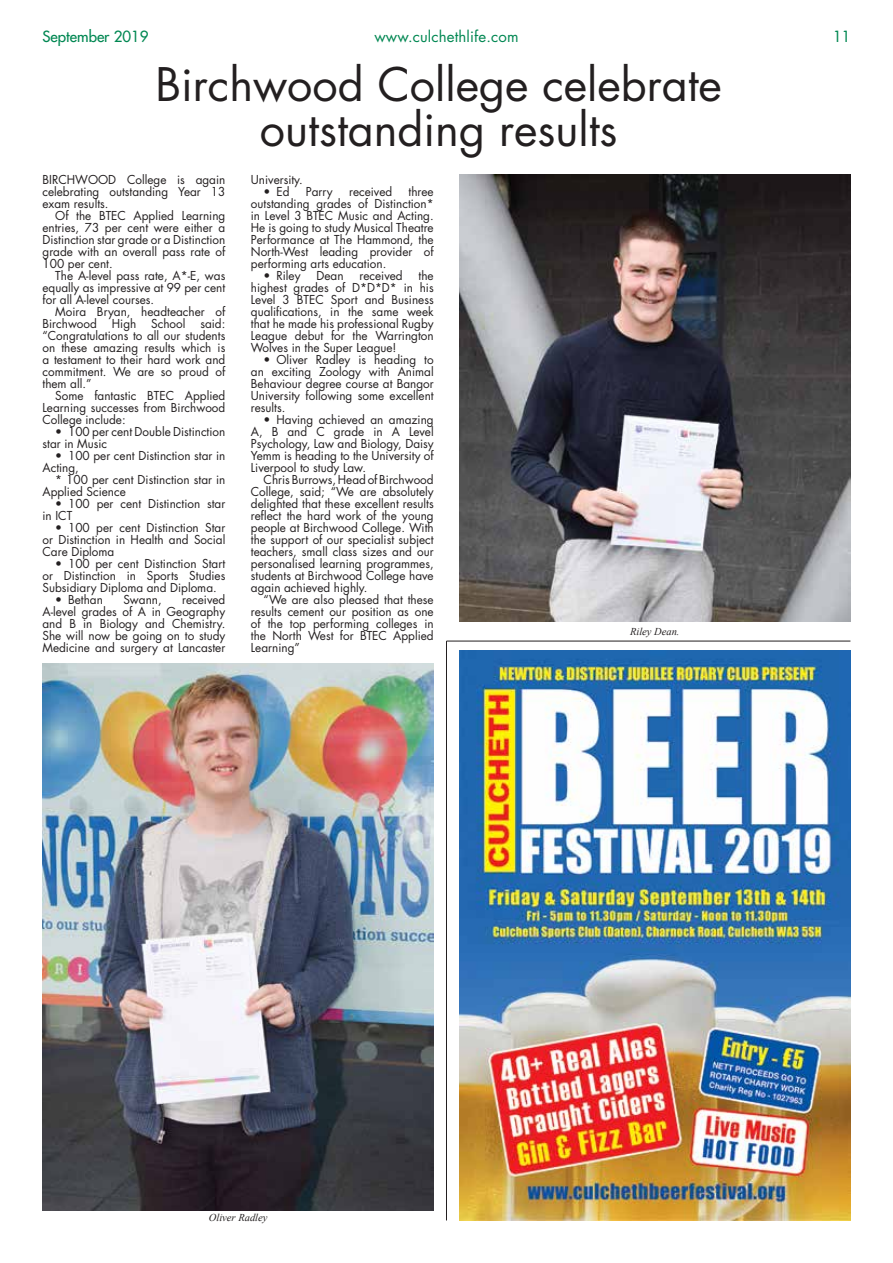
<style>
.page{position:relative;width:893px;height:1263px;background:#fff}
.page>*{position:absolute;margin:0;border:0;box-sizing:border-box;transform-origin:0 0}
.t1{font:45px/45px "Futura Std";color:#231f20;text-align:center}
.t2{font:15px "Futura Std";letter-spacing:.01em;color:#008752}
.t3{font:500 15px "Futura Std";color:#008752}
.t4{font:12px/12px "Futura Std";color:#231f20;text-align:justify}
.t5{font:italic 10.5px "Times New Roman";color:#231f20}
</style>
<div class="page">
<img style="left:459px;top:651px;width:391px;height:569px">
<hr style="left:446px;top:641px;width:404px;height:1px;background:#231f20">
<hr style="left:446px;top:641px;width:1px;height:579px;background:#231f20">
<img style="left:459px;top:174px;width:391px;height:448px">
<img style="left:43px;top:663px;width:391px;height:547px">
<p class="t3" style="left:43px;top:27px;width:108px">September 2019</p>
<p class="t2" style="left:374px;top:27px;width:146px">www.culchethlife.com</p>
<p class="t3" style="left:833px;top:27px;width:19px">11</p>
<p class="t1" style="left:155px;top:62px;width:568px">Birchwood College celebrate outstanding results</p>
<p class="t4" style="left:43px;top:174px;width:184px">BIRCHWOOD College is again celebrating outstanding Year 13 exam results.</p>
<p class="t4" style="left:43px;top:210px;width:184px;text-indent:13px">Of the BTEC Applied Learning entries, 73 per cent were either a Distinction star grade or a Distinction grade with an overall pass rate of 100 per cent.</p>
<p class="t4" style="left:43px;top:270px;width:184px;text-indent:13px">The A-level pass rate, A*-E, was equally as impressive at 99 per cent for all A-level courses.</p>
<p class="t4" style="left:43px;top:306px;width:184px;text-indent:13px">Moira Bryan, headteacher of Birchwood High School said: “Congratulations to all our students on these amazing results which is a testament to their hard work and commitment. We are so proud of them all.”</p>
<p class="t4" style="left:43px;top:390px;width:184px;text-indent:13px">Some fantastic BTEC Applied Learning successes from Birchwood College include:</p>
<p class="t4" style="left:43px;top:426px;width:184px;text-indent:13px">• 100 per cent Double Distinction star in Music</p>
<p class="t4" style="left:43px;top:450px;width:184px;text-indent:13px">• 100 per cent Distinction star in<br>Acting,</p>
<p class="t4" style="left:43px;top:474px;width:184px;text-indent:13px">* 100 per cent Distinction star in<br>Applied Science</p>
<p class="t4" style="left:43px;top:498px;width:184px;text-indent:13px">• 100 per cent Distinction star in ICT</p>
<p class="t4" style="left:43px;top:522px;width:184px;text-indent:13px">• 100 per cent Distinction Star or Distinction in Health and Social Care Diploma</p>
<p class="t4" style="left:43px;top:558px;width:184px;text-indent:13px">• 100 per cent Distinction Start or Distinction in Sports Studies Subsidiary Diploma and Diploma.</p>
<p class="t4" style="left:55px;top:594px;width:49px">• Bethan</p>
<p class="t4" style="left:123px;top:594px;width:40px">Swann,</p>
<p class="t4" style="left:43px;top:594px;width:184px;text-indent:140px">received A-level grades of A in Geography and B in Biology and Chemistry.<br>She will now be going on to study Medicine and surgery at Lancaster</p>
<p class="t4" style="left:251px;top:174px;width:53px">University.</p>
<p class="t4" style="left:264px;top:186px;width:27px">• Ed</p>
<p class="t4" style="left:306px;top:186px;width:28px">Parry</p>
<p class="t4" style="left:349px;top:186px;width:45px">received</p>
<p class="t4" style="left:251px;top:186px;width:184px;text-indent:158px">three outstanding grades of Distinction* in Level 3 BTEC Music and Acting.<br>He is going to study Musical Theatre Performance at The Hammond, the North-West leading provider of performing arts education.</p>
<p class="t4" style="left:264px;top:270px;width:38px">• Riley</p>
<p class="t4" style="left:316px;top:270px;width:29px">Dean</p>
<p class="t4" style="left:359px;top:270px;width:45px">received</p>
<p class="t4" style="left:251px;top:270px;width:184px;text-indent:168px">the highest grades of D*D*D* in his Level 3 BTEC Sport and Business qualifications, in the same week that he made his professional Rugby League debut for the Warrington Wolves in the Super League!</p>
<p class="t4" style="left:251px;top:354px;width:184px;text-indent:13px">• Oliver Radley is heading to an exciting Zoology with Animal Behaviour degree course at Bangor University following some excellent results.</p>
<p class="t4" style="left:251px;top:414px;width:184px;text-indent:13px">• Having achieved an amazing A, B and C grade in A Level Psychology, Law and Biology, Daisy Yemm is heading to the University of Liverpool to study Law.</p>
<p class="t4" style="left:251px;top:474px;width:184px;text-indent:13px">Chris Burrows, Head of Birchwood College, said; “We are absolutely delighted that these excellent results reflect the hard work of the young people at Birchwood College. With the support of our specialist subject teachers, small class sizes and our personalised learning programmes, students at Birchwood College have again achieved highly.</p>
<p class="t4" style="left:251px;top:594px;width:184px;text-indent:13px">“We are also pleased that these results cement our position as one of the top performing colleges in the North West for BTEC Applied Learning”</p>
<p class="t5" style="left:630px;top:624px;width:51px">Riley Dean.</p>
<p class="t5" style="left:209px;top:1210px;width:60px">Oliver Radley</p>
</div>
